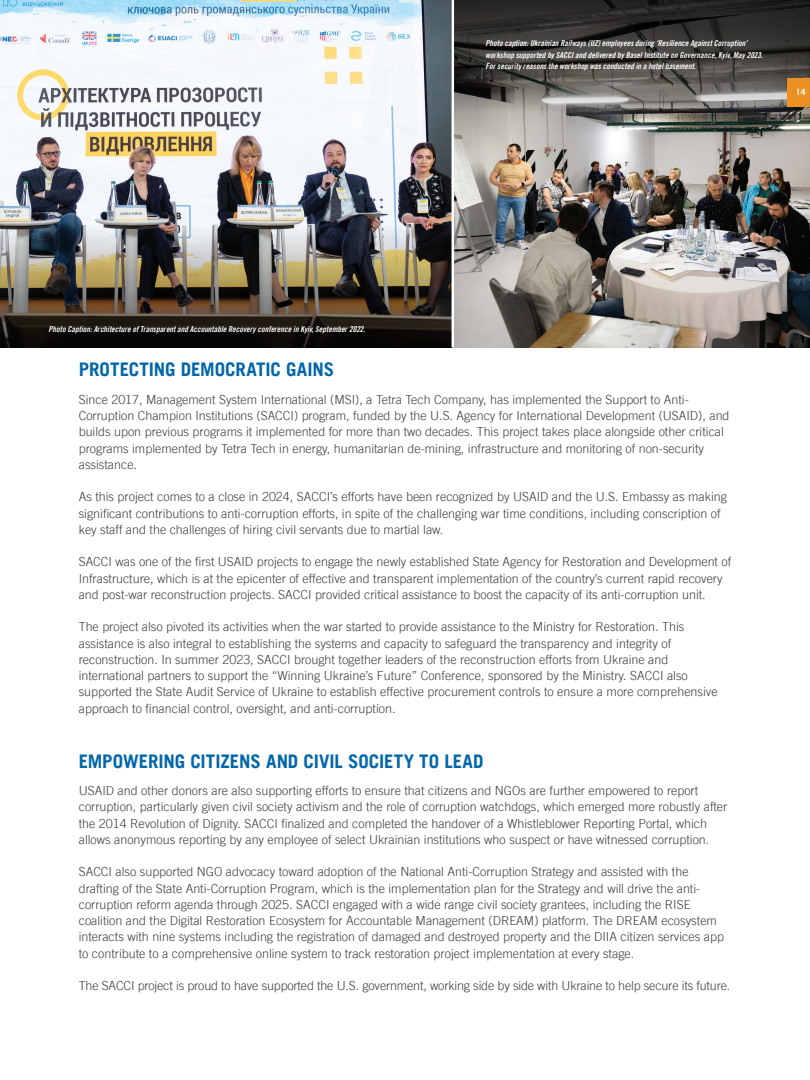
<style>
.page{position:relative;width:810px;height:1080px;background:#fff}
.page>*{position:absolute;margin:0;border:0;box-sizing:border-box;transform-origin:0 0}
.t1{font:700 18.75px "Trade Gothic LT";color:#0067aa}
.t2{font:300 12.5px/16.2px "Trade Gothic LT";color:#3e3e3f}
.t3{font:700 8.75px "Trade Gothic LT";color:#fff}
.t4{font:8.12px/11.2px "Trade Gothic LT Bold Cond Twenty Obl";color:#fff}
</style>
<div class="page">
<img style="left:454px;top:280px;width:356px;height:67px">
<svg style="left:0;top:0;width:452px;height:56px;fill:#f3f7fb"></svg>
<img style="left:0;top:56px;width:452px;height:291px">
<img style="left:454px;top:0;width:356px;height:280px">
<div style="left:788px;top:79px;width:22px;height:28px;background:#ec9121"></div>
<p class="t4" style="left:486px;top:38px;width:279px">Photo caption: Ukrainian Railways (UZ) employees during ‘Resilience Against Corruption’ workshop supported by SACCI and delivered by Basel Institute on Governance, Kyiv, May 2023.<br>For security reasons the workshop was conducted in a hotel basement.</p>
<p class="t3" style="left:796px;top:81px;width:11px">14</p>
<p class="t3" style="left:796px;top:87px;width:11px">14</p>
<p class="t4" style="left:49px;top:323px;width:318px">Photo Caption: Architecture of Transparent and Accountable Recovery conference in Kyiv, September 2022.</p>
<h1 class="t1" style="left:79px;top:358px;width:257px">PROTECTING DEMOCRATIC GAINS</h1>
<p class="t2" style="left:79px;top:391px;width:652px">Since 2017, Management System International (MSI), a Tetra Tech Company, has implemented the Support to Anti-Corruption Champion Institutions (SACCI) program, funded by the U.S. Agency for International Development (USAID), and builds upon previous programs it implemented for more than two decades. This project takes place alongside other critical programs implemented by Tetra Tech in energy, humanitarian de-mining, infrastructure and monitoring of non-security assistance.</p>
<p class="t2" style="left:79px;top:489px;width:650px">As this project comes to a close in 2024, SACCI’s efforts have been recognized by USAID and the U.S. Embassy as making significant contributions to anti-corruption efforts, in spite of the challenging war time conditions, including conscription of key staff and the challenges of hiring civil servants due to martial law.</p>
<p class="t2" style="left:79px;top:554px;width:654px">SACCI was one of the first USAID projects to engage the newly established State Agency for Restoration and Development of<br>Infrastructure, which is at the epicenter of effective and transparent implementation of the country’s current rapid recovery and post-war reconstruction projects. SACCI provided critical assistance to boost the capacity of its anti-corruption unit.</p>
<p class="t2" style="left:79px;top:619px;width:640px">The project also pivoted its activities when the war started to provide assistance to the Ministry for Restoration. This assistance is also integral to establishing the systems and capacity to safeguard the transparency and integrity of reconstruction. In summer 2023, SACCI brought together leaders of the reconstruction efforts from Ukraine and international partners to support the “Winning Ukraine’s Future” Conference, sponsored by the Ministry. SACCI also supported the State Audit Service of Ukraine to establish effective procurement controls to ensure a more comprehensive approach to financial control, oversight, and anti-corruption.</p>
<h1 class="t1" style="left:79px;top:749px;width:406px">EMPOWERING CITIZENS AND CIVIL SOCIETY TO LEAD</h1>
<p class="t2" style="left:79px;top:782px;width:650px">USAID and other donors are also supporting efforts to ensure that citizens and NGOs are further empowered to report corruption, particularly given civil society activism and the role of corruption watchdogs, which emerged more robustly after the 2014 Revolution of Dignity. SACCI finalized and completed the handover of a Whistleblower Reporting Portal, which allows anonymous reporting by any employee of select Ukrainian institutions who suspect or have witnessed corruption.</p>
<p class="t2" style="left:79px;top:864px;width:647px">SACCI also supported NGO advocacy toward adoption of the National Anti-Corruption Strategy and assisted with the drafting of the State Anti-Corruption Program, which is the implementation plan for the Strategy and will drive the anti&shy;corruption reform agenda through 2025. SACCI engaged with a wide range civil society grantees, including the RISE coalition and the Digital Restoration Ecosystem for Accountable Management (DREAM) platform. The DREAM ecosystem interacts with nine systems including the registration of damaged and destroyed property and the DIIA citizen services app to contribute to a comprehensive online system to track restoration project implementation at every stage.</p>
<p class="t2" style="left:79px;top:977px;width:653px">The SACCI project is proud to have supported the U.S. government, working side by side with Ukraine to help secure its future.</p>
</div>
